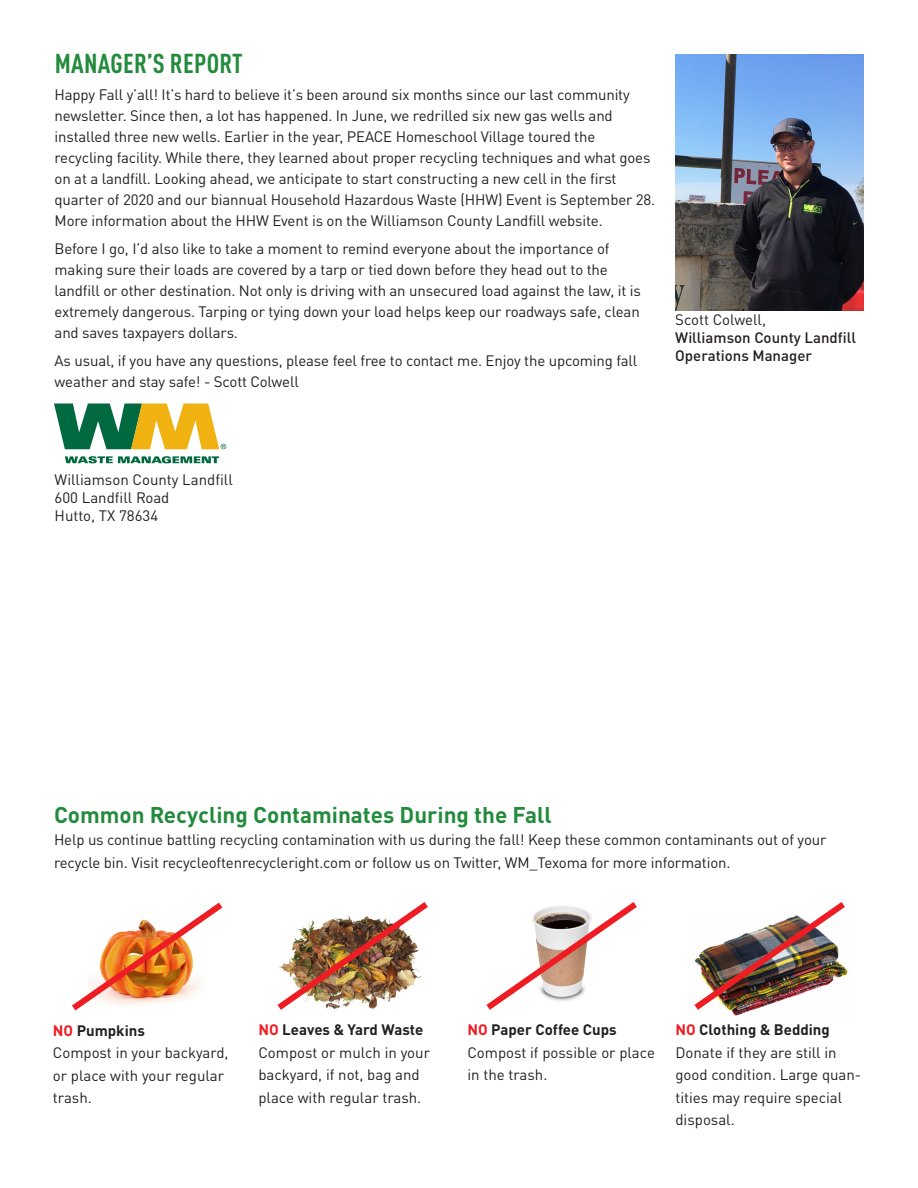
<style>
.page{position:relative;width:918px;height:1188px;background:#fff}
.page>*{position:absolute;margin:0;border:0;box-sizing:border-box;transform-origin:0 0}
.t1{font:700 condensed 27px "DINOT";letter-spacing:.01em;color:#238b3c}
.t2{font:700 22.5px "DINOT";color:#238b3c}
.t3{font:15px/21px "DINOT";letter-spacing:-.01em;color:#231f20}
.t4{font:700 15px "DINOT";color:#231f20}
.t5{font:500 15px/18px "DINOT";color:#231f20}
.s1{color:#ee1d23}
</style>
<div class="page">
<svg style="left:65px;top:456px;width:154px;height:7px"></svg>
<svg style="left:55px;top:404px;width:171px;height:45px"></svg>
<img style="left:675px;top:54px;width:189px;height:256px">
<svg style="left:72px;top:902px;width:151px;height:109px"></svg>
<img style="left:277px;top:902px;width:151px;height:108px">
<svg style="left:486px;top:902px;width:151px;height:108px"></svg>
<img style="left:694px;top:902px;width:154px;height:114px">
<p class="t1" style="left:55px;top:43px;width:189px">MANAGER’S REPORT</p>
<p class="t3" style="left:55px;top:83px;width:602px">Happy Fall y’all! It’s hard to believe it’s been around six months since our last community newsletter. Since then, a lot has happened. In June, we redrilled six new gas wells and installed three new wells. Earlier in the year, PEACE Homeschool Village toured the recycling facility. While there, they learned about proper recycling techniques and what goes on at a landfill. Looking ahead, we anticipate to start constructing a new cell in the first quarter of 2020 and our biannual Household Hazardous Waste (HHW) Event is September 28.<br>More information about the HHW Event is on the Williamson County Landfill website.</p>
<p class="t3" style="left:55px;top:237px;width:588px">Before I go, I’d also like to take a moment to remind everyone about the importance of making sure their loads are covered by a tarp or tied down before they head out to the landfill or other destination. Not only is driving with an unsecured load against the law, it is extremely dangerous. Tarping or tying down your load helps keep our roadways safe, clean and saves taxpayers dollars.</p>
<p class="t3" style="left:55px;top:349px;width:584px">As usual, if you have any questions, please feel free to contact me. Enjoy the upcoming fall weather and stay safe! - Scott Colwell</p>
<p class="t3" style="left:675px;top:308px;width:92px">Scott Colwell,</p>
<p class="t5" style="left:675px;top:327px;width:182px">Williamson County Landfill<br>Operations Manager</p>
<p class="t3" style="left:55px;top:468px;width:180px">Williamson County Landfill</p>
<p class="t3" style="left:55px;top:486px;width:116px">600 Landfill Road</p>
<p class="t3" style="left:55px;top:504px;width:105px">Hutto, TX 78634</p>
<p class="t2" style="left:54px;top:797px;width:499px">Common Recycling Contaminates During the Fall</p>
<p class="t3" style="left:54px;top:827px;width:774px;line-height:22.5px">Help us continue battling recycling contamination with us during the fall! Keep these common contaminants out of your recycle bin. Visit recycleoftenrecycleright.com or follow us on Twitter, WM_Texoma for more information.</p>
<p class="t4" style="left:53px;top:1019px;width:94px"><span class="s1">NO</span> Pumpkins</p>
<p class="t3" style="left:53px;top:1040px;width:177px;line-height:22.5px">Compost in your backyard, or place with your regular trash.</p>
<p class="t4" style="left:258px;top:1018px;width:166px"><span class="s1">NO</span> Leaves &amp; Yard Waste</p>
<p class="t3" style="left:258px;top:1040px;width:173px;line-height:22.5px">Compost or mulch in your backyard, if not, bag and place with regular trash.</p>
<p class="t4" style="left:467px;top:1018px;width:151px"><span class="s1">NO</span> Paper Coffee Cups</p>
<p class="t3" style="left:467px;top:1040px;width:189px;line-height:22.5px">Compost if possible or place in the trash.</p>
<p class="t4" style="left:675px;top:1018px;width:156px"><span class="s1">NO</span> Clothing &amp; Bedding</p>
<p class="t3" style="left:675px;top:1040px;width:187px;line-height:22.5px">Donate if they are still in good condition. Large quan&shy;tities may require special disposal.</p>
</div>
